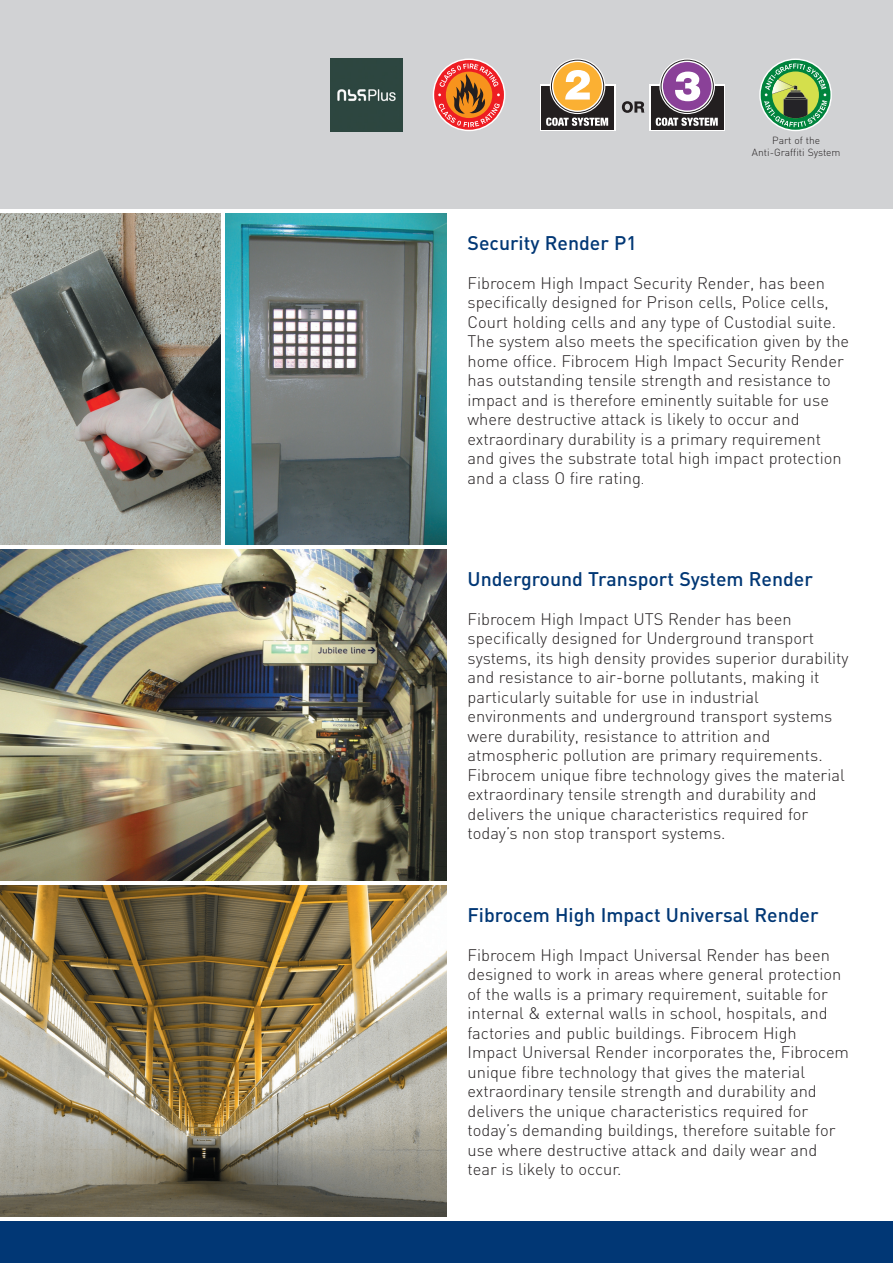
<style>
.page{position:relative;width:893px;height:1263px;background:#fff}
.page>*{position:absolute;margin:0;border:0;box-sizing:border-box;transform-origin:0 0}
.t1{font:500 19.5px "DIN";color:#013775}
.t2{font:300 16.5px/19.5px "DIN";color:#231f20}
.t3{font:300 10.2px/12.3px "DIN";color:#231f20;text-align:center}
.s1{font-size:13.5px}
</style>
<div class="page">
<div style="left:0;top:1px;width:893px;height:208px;background:#d1d2d4"></div>
<img style="left:0;top:213px;width:221px;height:332px">
<img style="left:0;top:549px;width:446px;height:332px">
<img style="left:0;top:885px;width:446px;height:332px">
<div style="left:0;top:1221px;width:893px;height:42px;background:#013775"></div>
<svg style="left:433px;top:59px;width:72px;height:71px"></svg>
<div style="left:433px;top:59px;width:72px;height:72px;border:1px solid #fff;border-radius:50%"></div>
<svg style="left:438px;top:64px;width:62px;height:63px"></svg>
<img style="left:330px;top:59px;width:73px;height:72px">
<div style="left:540px;top:85px;width:75px;height:46px;background:#fff"></div>
<div style="left:541px;top:86px;width:73px;height:44px;background:#231f20"></div>
<svg style="left:546px;top:118px;width:62px;height:8px"></svg>
<svg style="left:550px;top:59px;width:55px;height:55px"></svg>
<svg style="left:551px;top:60px;width:53px;height:53px"></svg>
<svg style="left:552px;top:61px;width:51px;height:51px"></svg>
<div style="left:553px;top:62px;width:49px;height:49px;background:#fbb033;border-radius:50%"></div>
<svg style="left:565px;top:70px;width:25px;height:30px"></svg>
<div style="left:649px;top:85px;width:76px;height:46px;background:#fff"></div>
<div style="left:651px;top:86px;width:73px;height:44px;background:#231f20"></div>
<svg style="left:656px;top:118px;width:62px;height:8px"></svg>
<svg style="left:659px;top:59px;width:56px;height:55px"></svg>
<svg style="left:661px;top:60px;width:53px;height:53px"></svg>
<svg style="left:661px;top:61px;width:52px;height:51px"></svg>
<div style="left:663px;top:62px;width:48px;height:49px;background:#8a4198;border-radius:50%"></div>
<svg style="left:622px;top:101px;width:22px;height:12px"></svg>
<svg style="left:675px;top:72px;width:25px;height:29px"></svg>
<svg style="left:760px;top:59px;width:71px;height:71px"></svg>
<div style="left:759px;top:59px;width:73px;height:72px;border:1px solid #fff;border-radius:50%"></div>
<svg style="left:764px;top:64px;width:63px;height:63px"></svg>
<img style="left:225px;top:213px;width:221px;height:332px">
<p class="t3" style="left:752px;top:135px;width:90px">Part of the<br>Anti-Graffiti System</p>
<p class="t1" style="left:468px;top:236px;width:171px">Security Render P1</p>
<p class="t2" style="left:468px;top:275px;width:383px">Fibrocem High Impact Security Render, has been specifically designed for Prison cells, Police cells, Court holding cells and any type of Custodial suite.<br>The system also meets the specification given by the home office. Fibrocem High Impact Security Render has outstanding tensile strength and resistance to impact and is therefore eminently suitable for use where destructive attack is likely to occur and extraordinary durability is a primary requirement and gives the substrate total high impact protection and a class O fire rating<span class="s1">.</span></p>
<p class="t1" style="left:468px;top:572px;width:347px">Underground Transport System Render</p>
<p class="t2" style="left:468px;top:611px;width:383px">Fibrocem High Impact UTS Render has been specifically designed for Underground transport systems, its high density provides superior durability and resistance to air-borne pollutants, making it particularly suitable for use in industrial environments and underground transport systems were durability, resistance to attrition and atmospheric pollution are primary requirements.<br>Fibrocem unique fibre technology gives the material extraordinary tensile strength and durability and delivers the unique characteristics required for today’s non stop transport systems.</p>
<p class="t1" style="left:468px;top:908px;width:353px">Fibrocem High Impact Universal Render</p>
<p class="t2" style="left:468px;top:947px;width:383px">Fibrocem High Impact Universal Render has been designed to work in areas where general protection of the walls is a primary requirement, suitable for internal &amp; external walls in school, hospitals, and factories and public buildings. Fibrocem High Impact Universal Render incorporates the, Fibrocem unique fibre technology that gives the material extraordinary tensile strength and durability and delivers the unique characteristics required for today’s demanding buildings, therefore suitable for use where destructive attack and daily wear and tear is likely to occur.</p>
</div>
